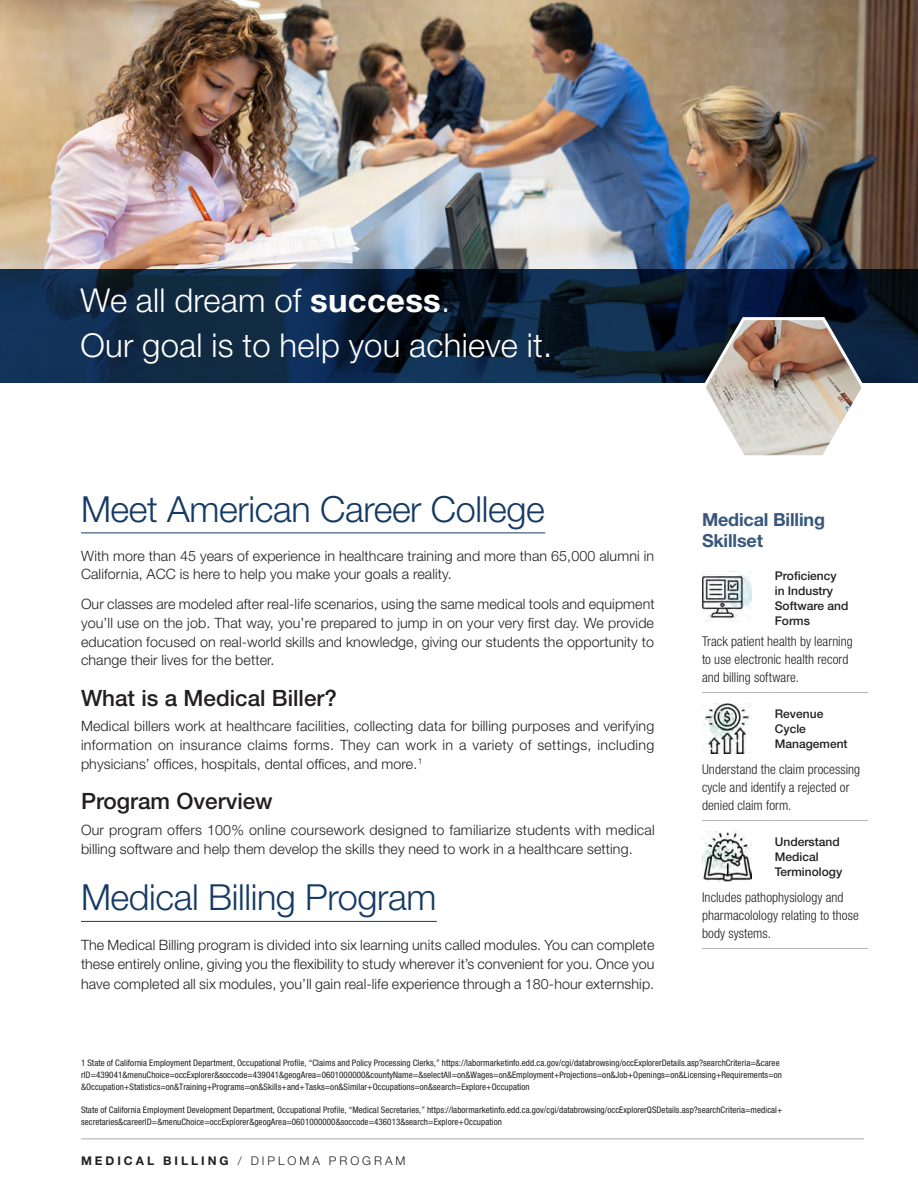
<style>
.page{position:relative;width:918px;height:1188px;background:#fff}
.page>*{position:absolute;margin:0;border:0;box-sizing:border-box;transform-origin:0 0}
.Headline{font:300 36px "Helvetica Neue LT Std";letter-spacing:-.01em;color:#153a63}
.Pull_Quote{font:300 32.85px/45px "Helvetica Neue LT Std";letter-spacing:.01em;color:#fff}
.Subs{font:500 22.5px "Helvetica Neue LT Std";color:#231f20}
.sidebar_head{font:700 18px/21.6px "Helvetica Neue LT Std";letter-spacing:-.01em;color:#38577a}
.body_copy{font:300 14.25px/18.8px "Helvetica Neue LT Std";letter-spacing:.01em;color:#231f20;text-align:justify}
.Sidebar_copy{font:300 condensed 13.5px/18px "Helvetica Neue LT Std";letter-spacing:.005em;color:#231f20}
.skilset_copy{font:500 12px/15px "Helvetica Neue LT Std";color:#231f20}
.t1{font:300 12px "Helvetica Neue LT Std";letter-spacing:.25em;color:#231f20}
.Footnotes{font:condensed 9px/12px "Helvetica Neue LT Std";letter-spacing:.005em;color:#231f20}
.s1{font-weight:700}
</style>
<div class="page">
<hr style="left:81px;top:1138px;width:783px;height:1px;background:#a8a9ad">
<img style="left:0;top:0;width:918px;height:269px">
<hr style="left:702px;top:820px;width:73px;height:1px;background:#b4b5b8">
<hr style="left:775px;top:820px;width:93px;height:1px;background:#b4b5b8">
<hr style="left:702px;top:692px;width:73px;height:1px;background:#b4b5b8">
<hr style="left:775px;top:692px;width:93px;height:1px;background:#b4b5b8">
<hr style="left:702px;top:948px;width:73px;height:1px;background:#b4b5b8">
<hr style="left:775px;top:948px;width:93px;height:1px;background:#b4b5b8">
<img style="left:702px;top:572px;width:50px;height:50px">
<img style="left:702px;top:703px;width:50px;height:50px">
<img style="left:702px;top:831px;width:50px;height:50px">
<svg style="left:0;top:269px;width:918px;height:114px;background:#0c223c"></svg>
<img style="left:700px;top:316px;width:167px;height:140px">
<hr style="left:81px;top:533px;width:464px;height:1px;background:#153a63">
<hr style="left:81px;top:921px;width:356px;height:1px;background:#153a63">
<p class="Pull_Quote" style="left:81px;top:277px;width:473px">We all dream of <span class="s1">success</span>.<br>Our goal is to help you achieve it.</p>
<p class="Headline" style="left:81px;top:487px;width:465px">Meet American Career College</p>
<p class="body_copy" style="left:81px;top:546px;width:575px">With more than 45 years of experience in healthcare training and more than 65,000 alumni in<br>California, ACC is here to help you make your goals a reality.</p>
<p class="body_copy" style="left:81px;top:594px;width:575px">Our classes are modeled after real-life scenarios, using the same medical tools and equipment you’ll use on the job. That way, you’re prepared to jump in on your very first day. We provide education focused on real-world skills and knowledge, giving our students the opportunity to change their lives for the better.</p>
<p class="Subs" style="left:81px;top:684px;width:257px">What is a Medical Biller?</p>
<p class="body_copy" style="left:81px;top:717px;width:575px">Medical billers work at healthcare facilities, collecting data for billing purposes and verifying information on insurance claims forms. They can work in a variety of settings, including physicians’ offices, hospitals, dental offices, and more.<sup>1</sup></p>
<p class="Subs" style="left:81px;top:788px;width:193px">Program Overview</p>
<p class="body_copy" style="left:81px;top:820px;width:575px">Our program offers 100% online coursework designed to familiarize students with medical billing software and help them develop the skills they need to work in a healthcare setting.</p>
<p class="Headline" style="left:81px;top:875px;width:357px">Medical Billing Program</p>
<p class="body_copy" style="left:81px;top:935px;width:575px;line-height:19.5px">The Medical Billing program is divided into six learning units called modules. You can complete these entirely online, giving you the flexibility to study wherever it’s convenient for you. Once you have completed all six modules, you’ll gain real-life experience through a 180-hour externship.</p>
<p class="sidebar_head" style="left:702px;top:508px;width:125px">Medical Billing<br>Skillset</p>
<p class="skilset_copy" style="left:775px;top:568px;width:75px">Proficiency in Industry<br>Software and<br>Forms</p>
<p class="Sidebar_copy" style="left:702px;top:632px;width:152px">Track patient health by learning to use electronic health record and billing software.</p>
<p class="skilset_copy" style="left:775px;top:706px;width:50px">Revenue</p>
<p class="skilset_copy" style="left:775px;top:721px;width:74px">Cycle<br>Management</p>
<p class="Sidebar_copy" style="left:702px;top:760px;width:160px">Understand the claim processing cycle and identify a rejected or denied claim form.</p>
<p class="skilset_copy" style="left:775px;top:834px;width:69px">Understand<br>Medical<br>Terminology</p>
<p class="Sidebar_copy" style="left:702px;top:888px;width:158px">Includes pathophysiology and pharmacolology relating to those body systems.</p>
<p class="Footnotes" style="left:81px;top:1057px;width:703px">1 State of California Employment Department, Occupational Profile, “Claims and Policy Processing Clerks,” https://labormarketinfo.edd.ca.gov/cgi/databrowsing/occExplorerDetails.asp?searchCriteria=&amp;caree rID=439041&amp;menuChoice=occExplorer&amp;soccode=439041&amp;geogArea=0601000000&amp;countyName=&amp;selectAll=on&amp;Wages=on&amp;Employment+Projections=on&amp;Job+Openings=on&amp;Licensing+Requirements=on &amp;Occupation+Statistics=on&amp;Training+Programs=on&amp;Skills+and+Tasks=on&amp;Similar+Occupations=on&amp;search=Explore+Occupation</p>
<p class="Footnotes" style="left:81px;top:1103px;width:703px">State of California Employment Development Department, Occupational Profile, “Medical Secretaries,” https://labormarketinfo.edd.ca.gov/cgi/databrowsing/occExplorerQSDetails.asp?searchCriteria=medical+ secretaries&amp;careerID=&amp;menuChoice=occExplorer&amp;geogArea=0601000000&amp;soccode=436013&amp;search=Explore+Occupation</p>
<p class="t1" style="left:81px;top:1154px;width:326px"><span class="s1">MEDICAL BILLING</span> / DIPLOMA PROGRAM</p>
</div>
